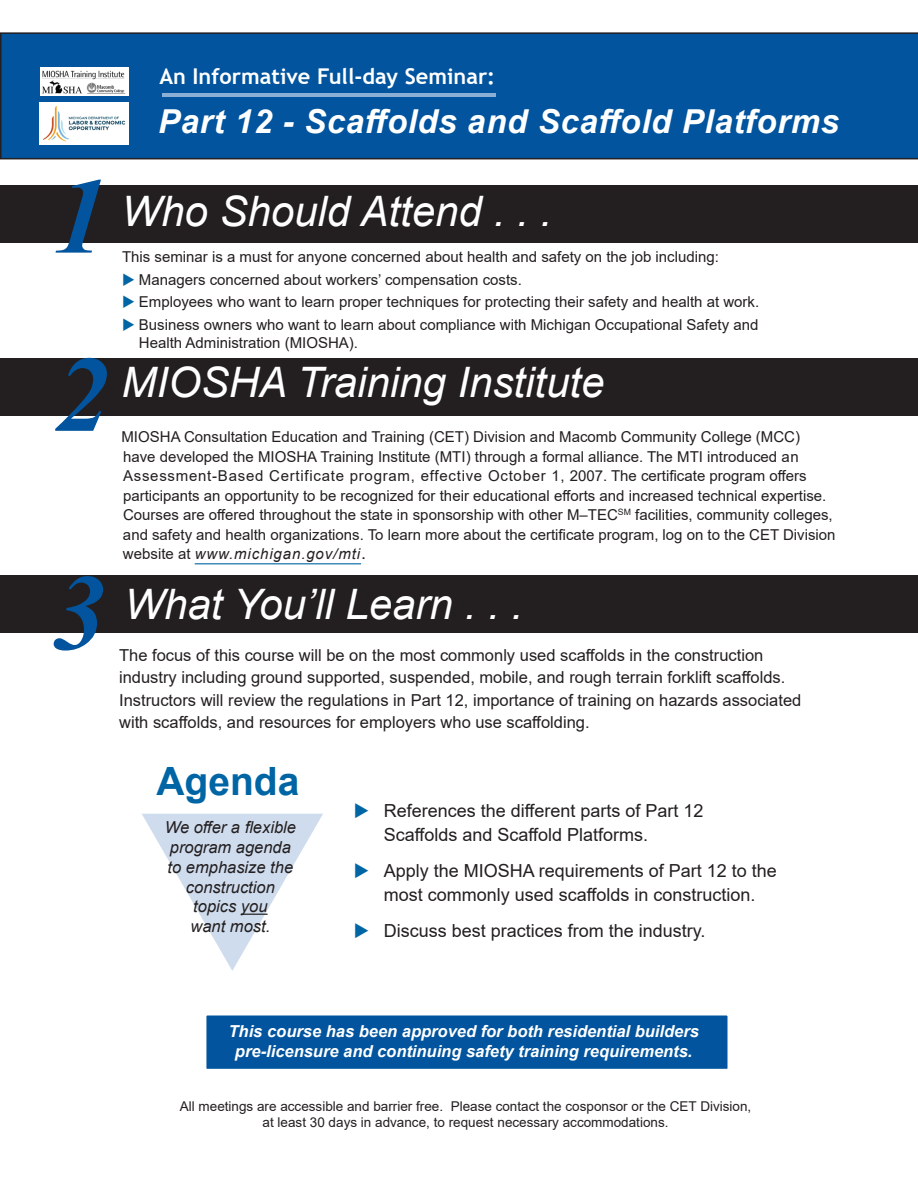
<style>
.page{position:relative;width:918px;height:1188px;background:#fff}
.page>*{position:absolute;margin:0;border:0;box-sizing:border-box;transform-origin:0 0}
.t1{font:italic 700 108px/178.2px "Times New Roman";color:#01549d}
.t2{font:italic 42px "Arial";color:#fff}
.t3{font:700 39px "Arial";color:#0065a4}
.t4{font:italic 700 33px "Arial";letter-spacing:.02em;color:#fff}
.t5{font:700 21.75px "Trebuchet MS";color:#fff}
.t6{font:18px/24px "Arial";color:#231f20}
.t7{font:16.5px/22.5px "Arial";color:#231f20}
.t8{font:italic 700 16.5px/19.5px "Arial";color:#fff;text-align:center}
.t9{font:italic 16.5px/19.8px "Arial";color:#231f20;text-align:center}
.t10{font:15px/19.5px "Arial";color:#231f20}
.t11{font:13.5px/15.8px "Arial";color:#231f20;text-align:center}
.s1{color:#0065a4}
.s2{font-style:italic}
.s3{font-size:18px}
</style>
<div class="page">
<div style="left:0;top:185px;width:918px;height:58px;background:#231f20"></div>
<div style="left:0;top:32px;width:918px;height:127px;background:#01549d"></div>
<div style="left:0;top:576px;width:918px;height:57px;background:#231f20"></div>
<div style="left:0;top:358px;width:917px;height:58px;background:#231f20"></div>
<hr style="left:195px;top:563px;width:166px;height:1px;background:#0065a4">
<hr style="left:162px;top:93px;width:334px;height:3px;background:#8baed4">
<div style="left:205px;top:1014px;width:524px;height:56px;background:#01549d;border:2px solid #fff"></div>
<div style="left:40px;top:68px;width:89px;height:28px;background:#fff"></div>
<img style="left:42px;top:71px;width:84px;height:23px">
<img style="left:40px;top:102px;width:89px;height:42px">
<h3 class="t5" style="left:159px;top:62px;width:337px">An Informative Full-day Seminar:</h3>
<h3 class="t4" style="left:158px;top:99px;width:682px">Part 12 - Scaffolds and Scaffold Platforms</h3>
<h1 class="t1" style="left:53px;top:124px;width:57px">1<br>2</h1>
<h1 class="t1" style="left:52px;top:521px;width:55px">3</h1>
<h2 class="t2" style="left:122px;top:184px;width:432px">Who Should Attend . . .</h2>
<p class="t10" style="left:122px;top:247px;width:598px">This seminar is a must for anyone concerned about health and safety on the job including:</p>
<p class="t10" style="left:122px;top:269px;width:401px"><span class="s1">◆</span> Managers concerned about workers’ compensation costs.</p>
<p class="t10" style="left:122px;top:292px;width:639px"><span class="s1">◆</span> Employees who want to learn proper techniques for protecting their safety and health at work.</p>
<p class="t10" style="left:139px;top:315px;width:621px;line-height:18px;text-indent:-17px"><span class="s1">◆</span> Business owners who want to learn about compliance with Michigan Occupational Safety and<br>Health Administration (MIOSHA).</p>
<h2 class="t2" style="left:122px;top:355px;width:485px">MIOSHA Training Institute</h2>
<p class="t10" style="left:122px;top:427px;width:716px">MIOSHA Consultation Education and Training (CET) Division and Macomb Community College (MCC) have developed the MIOSHA Training Institute (MTI) through a formal alliance. The MTI introduced an Assessment-Based Certificate program, effective October 1, 2007. The certificate program offers participants an opportunity to be recognized for their educational efforts and increased technical expertise.<br>Courses are offered throughout the state in sponsorship with other M–TEC<sup>SM</sup> facilities, community colleges, and safety and health organizations. To learn more about the certificate program, log on to the CET Division website at <span class="s2">www.michigan.gov/mti</span><span class="s3">.</span></p>
<h2 class="t2" style="left:124px;top:577px;width:400px">What You’ll Learn . . .</h2>
<p class="t7" style="left:119px;top:644px;width:684px">The focus of this course will be on the most commonly used scaffolds in the construction industry including ground supported, suspended, mobile, and rough terrain forklift scaffolds.<br>Instructors will review the regulations in Part 12, importance of training on hazards associated with scaffolds, and resources for employers who use scaffolding.</p>
<h3 class="t3" style="left:156px;top:754px;width:145px">Agenda</h3>
<p class="t9" style="left:165px;top:818px;width:133px">We offer a flexible program agenda to emphasize the construction topics you<br>want most.</p>
<p class="t6" style="left:384px;top:798px;width:321px">References the different parts of Part 12<br>Scaffolds and Scaffold Platforms.</p>
<p class="t6" style="left:384px;top:858px;width:395px">Apply the MIOSHA requirements of Part 12 to the most commonly used scaffolds in construction.</p>
<p class="t6" style="left:384px;top:918px;width:323px">Discuss best practices from the industry.</p>
<p class="t8" style="left:229px;top:1022px;width:472px">This course has been approved for both residential builders pre-licensure and continuing safety training requirements.</p>
<p class="t11" style="left:180px;top:1099px;width:573px">All meetings are accessible and barrier free. Please contact the cosponsor or the CET Division, at least 30 days in advance, to request necessary accommodations.</p>
</div>
